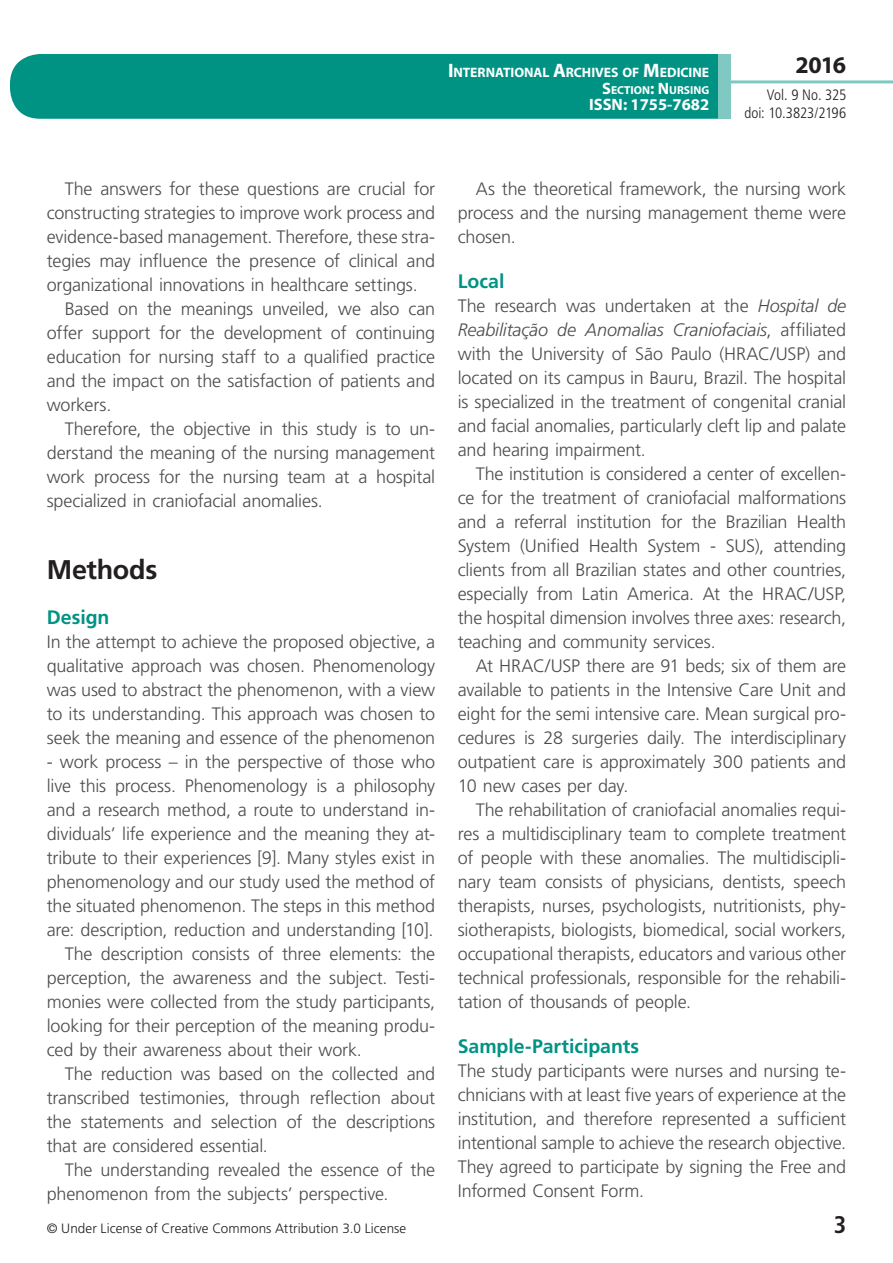
<style>
.page{position:relative;width:893px;height:1263px;background:#fff}
.page>*{position:absolute;margin:0;border:0;box-sizing:border-box;transform-origin:0 0}
.t1{font:700 27px "Frutiger LT Std";letter-spacing:-.01em;color:#231f20}
.t2{font:700 24px "Myriad Pro";color:#231f20}
.t3{font:700 condensed 24px "Frutiger LT Std";color:#231f20}
.t4{font:700 19.5px "Frutiger LT Std";color:#009384}
.t5{font:300 18px/24px "Frutiger LT Std";letter-spacing:-.01em;color:#4b4c4d;text-align:justify}
.t6{font:700 16.5px "Myriad Pro";color:#fff}
.t7{font:300 condensed 15px/18px "Frutiger LT Std";letter-spacing:-.005em;color:#231f20;text-align:right}
.t8{font:700 13.65px "Myriad Pro";letter-spacing:-.005em;color:#fff}
.t9{font:300 13.5px "Frutiger LT Std";letter-spacing:.005em;color:#231f20}
.t10{font:700 11.55px "Myriad Pro";color:#fff}
.s1{font-size:19.5px}
.s2{font-size:16.5px}
.s3{font-style:italic}
</style>
<div class="page">
<div style="left:10px;top:54px;width:775px;height:65px;background:#009384;border-radius:30px"></div>
<div style="left:732px;top:0;width:161px;height:157px;background:#fff"></div>
<hr style="left:730px;top:80px;width:163px;height:3px;background:#80c9c2">
<div style="left:718px;top:54px;width:13px;height:65px;background:#80c9c2"></div>
<p class="t8" style="left:448px;top:64px;width:263px"><span class="s1">I</span>NTERNATIONAL <span class="s1">A</span>RCHIVES OF <span class="s1">M</span>EDICINE</p>
<p class="t10" style="left:602px;top:82px;width:109px"><span class="s2">S</span>ECTION<span class="s2">: N</span> URSING</p>
<p class="t6" style="left:589px;top:94px;width:122px">ISSN: 1755-7682</p>
<h2 class="t2" style="left:795px;top:49px;width:52px">2016</h2>
<p class="t7" style="left:745px;top:86px;width:103px">Vol. 9 No. 325 doi: 10.3823/2196</p>
<p class="t5" style="left:65px;top:177px;width:372px">The answers for these questions are crucial for</p>
<p class="t5" style="left:47px;top:201px;width:390px">constructing strategies to improve work process and</p>
<p class="t5" style="left:47px;top:225px;width:390px">evidence-based management. Therefore, these stra-</p>
<p class="t5" style="left:47px;top:249px;width:390px">tegies may influence the presence of clinical and</p>
<p class="t5" style="left:47px;top:273px;width:373px">organizational innovations in healthcare settings.</p>
<p class="t5" style="left:65px;top:297px;width:372px">Based on the meanings unveiled, we also can</p>
<p class="t5" style="left:47px;top:321px;width:390px">offer support for the development of continuing</p>
<p class="t5" style="left:47px;top:345px;width:390px">education for nursing staff to a qualified practice</p>
<p class="t5" style="left:47px;top:369px;width:390px">and the impact on the satisfaction of patients and</p>
<p class="t5" style="left:47px;top:393px;width:66px">workers.</p>
<p class="t5" style="left:65px;top:417px;width:372px">Therefore, the objective in this study is to un-</p>
<p class="t5" style="left:47px;top:441px;width:390px">derstand the meaning of the nursing management</p>
<p class="t5" style="left:47px;top:465px;width:390px">work process for the nursing team at a hospital</p>
<p class="t5" style="left:47px;top:489px;width:278px">specialized in craniofacial anomalies.</p>
<h1 class="t1" style="left:47px;top:554px;width:112px">Methods</h1>
<p class="t4" style="left:47px;top:606px;width:64px">Design</p>
<p class="t5" style="left:47px;top:630px;width:390px">In the attempt to achieve the proposed objective, a qualitative approach was chosen. Phenomenology was used to abstract the phenomenon, with a view to its understanding. This approach was chosen to seek the meaning and essence of the phenomenon</p>
<p class="t5" style="left:47px;top:750px;width:390px">- work process – in the perspective of those who</p>
<p class="t5" style="left:47px;top:774px;width:390px">live this process. Phenomenology is a philosophy</p>
<p class="t5" style="left:47px;top:798px;width:390px">and a research method, a route to understand in-</p>
<p class="t5" style="left:47px;top:822px;width:390px">dividuals’ life experience and the meaning they at-</p>
<p class="t5" style="left:47px;top:846px;width:390px">tribute to their experiences [9]. Many styles exist in</p>
<p class="t5" style="left:47px;top:870px;width:390px">phenomenology and our study used the method of</p>
<p class="t5" style="left:47px;top:894px;width:390px">the situated phenomenon. The steps in this method</p>
<p class="t5" style="left:47px;top:918px;width:388px">are: description, reduction and understanding [10].</p>
<p class="t5" style="left:65px;top:942px;width:372px">The description consists of three elements: the</p>
<p class="t5" style="left:47px;top:966px;width:390px">perception, the awareness and the subject. Testi-</p>
<p class="t5" style="left:47px;top:990px;width:390px">monies were collected from the study participants,</p>
<p class="t5" style="left:47px;top:1014px;width:390px">looking for their perception of the meaning produ-</p>
<p class="t5" style="left:47px;top:1038px;width:317px">ced by their awareness about their work.</p>
<p class="t5" style="left:65px;top:1062px;width:372px">The reduction was based on the collected and</p>
<p class="t5" style="left:47px;top:1086px;width:390px">transcribed testimonies, through reflection about</p>
<p class="t5" style="left:47px;top:1110px;width:390px">the statements and selection of the descriptions</p>
<p class="t5" style="left:47px;top:1134px;width:223px">that are considered essential.</p>
<p class="t5" style="left:65px;top:1158px;width:372px">The understanding revealed the essence of the</p>
<p class="t5" style="left:47px;top:1182px;width:343px">phenomenon from the subjects’ perspective.</p>
<p class="t5" style="left:458px;top:177px;width:390px;text-indent:18px">As the theoretical framework, the nursing work process and the nursing management theme were chosen.</p>
<p class="t4" style="left:458px;top:270px;width:48px">Local</p>
<p class="t5" style="left:458px;top:294px;width:390px">The research was undertaken at the <span class="s3">Hospital de Reabilitação de Anomalias Craniofaciais</span>, affiliated with the University of São Paulo (HRAC/USP) and located on its campus in Bauru, Brazil. The hospital is specialized in the treatment of congenital cranial and facial anomalies, particularly cleft lip and palate and hearing impairment.</p>
<p class="t5" style="left:458px;top:462px;width:390px;text-indent:18px">The institution is considered a center of excellen&shy;ce for the treatment of craniofacial malformations and a referral institution for the Brazilian Health System (Unified Health System - SUS), attending clients from all Brazilian states and other countries, especially from Latin America. At the HRAC/USP, the hospital dimension involves three axes: research, teaching and community services.</p>
<p class="t5" style="left:458px;top:654px;width:390px;text-indent:18px">At HRAC/USP there are 91 beds; six of them are available to patients in the Intensive Care Unit and eight for the semi intensive care. Mean surgical pro&shy;cedures is 28 surgeries daily. The interdisciplinary outpatient care is approximately 300 patients and 10 new cases per day.</p>
<p class="t5" style="left:458px;top:798px;width:390px;text-indent:18px">The rehabilitation of craniofacial anomalies requi&shy;res a multidisciplinary team to complete treatment of people with these anomalies. The multidiscipli&shy;nary team consists of physicians, dentists, speech therapists, nurses, psychologists, nutritionists, phy&shy;siotherapists, biologists, biomedical, social workers, occupational therapists, educators and various other technical professionals, responsible for the rehabili&shy;tation of thousands of people.</p>
<p class="t4" style="left:458px;top:1035px;width:183px">Sample-Participants</p>
<p class="t5" style="left:458px;top:1059px;width:390px">The study participants were nurses and nursing te&shy;chnicians with at least five years of experience at the institution, and therefore represented a sufficient intentional sample to achieve the research objective.<br>They agreed to participate by signing the Free and Informed Consent Form.</p>
<p class="t9" style="left:47px;top:1220px;width:361px">© Under License of Creative Commons Attribution 3.0 License</p>
<h2 class="t3" style="left:834px;top:1210px;width:14px">3</h2>
</div>
